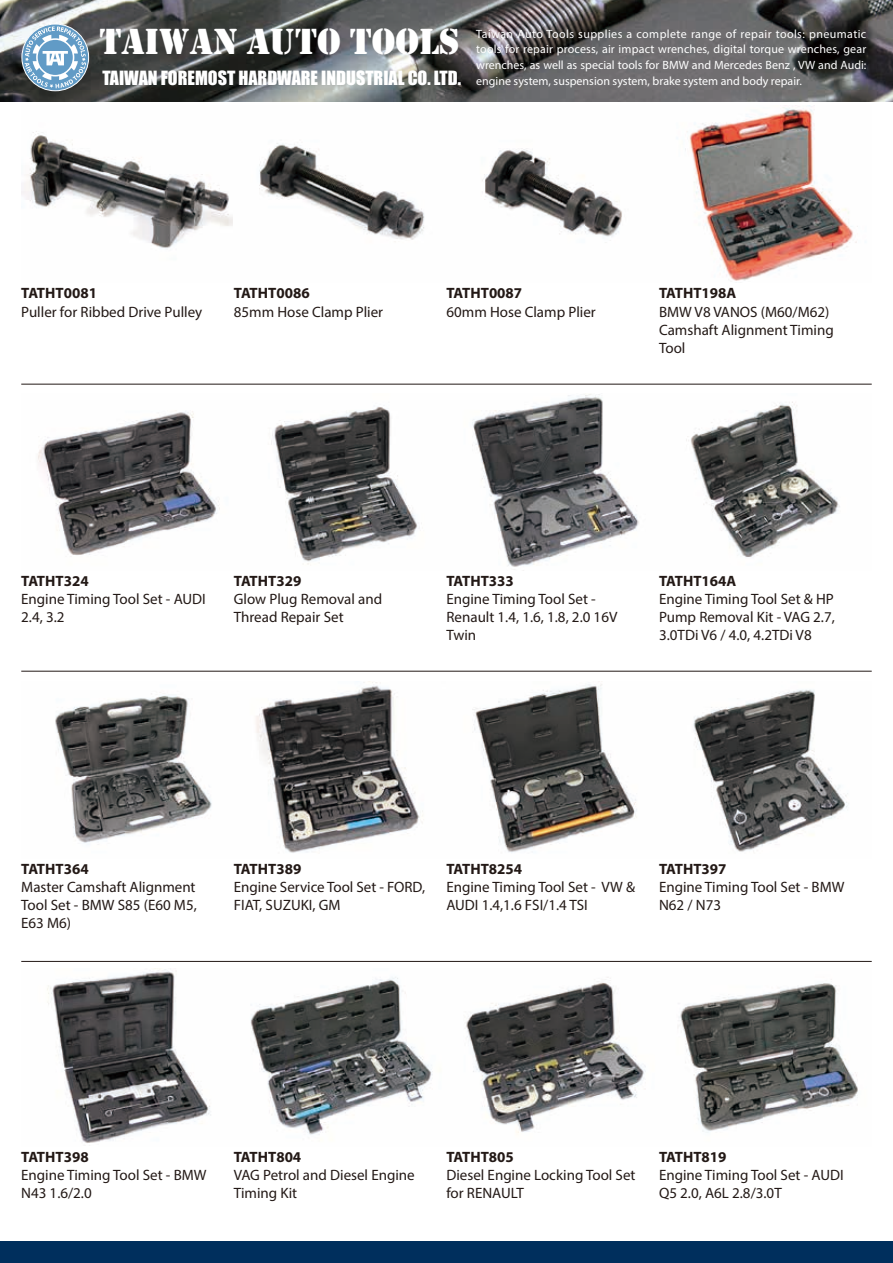
<style>
.page{position:relative;width:893px;height:1263px;background:#fff}
.page>*{position:absolute;margin:0;border:0;box-sizing:border-box;transform-origin:0 0}
.t1{font:37.5px "Stencil";color:#fff}
.t2{font:18px "Impact";color:#fff}
.t3{font:15px/18px "Myriad Pro";color:#231916}
.t4{font:700 15px "Myriad Pro";color:#231916}
.t5{font:12px/15.8px "Myriad Pro";color:#fff;text-align:justify}
</style>
<div class="page">
<img style="left:0;top:0;width:893px;height:102px">
<div style="left:22px;top:24px;width:67px;height:67px;border:1px solid #fff;border-radius:50%"></div>
<svg style="left:25px;top:26px;width:61px;height:62px"></svg>
<div style="left:0;top:1242px;width:893px;height:21px;background:#002f5d"></div>
<img style="left:21px;top:107px;width:837px;height:174px">
<img style="left:55px;top:681px;width:793px;height:172px">
<img style="left:38px;top:394px;width:802px;height:176px">
<img style="left:47px;top:969px;width:811px;height:174px">
<hr style="left:21px;top:384px;width:851px;height:1px;background:#231916">
<hr style="left:21px;top:671px;width:851px;height:1px;background:#231916">
<hr style="left:21px;top:961px;width:851px;height:1px;background:#231916">
<h1 class="t1" style="left:100px;top:19px;width:362px">TAIWAN AUTO TOOLS</h1>
<p class="t2" style="left:102px;top:64px;width:360px">TAIWAN FOREMOST HARDWARE INDUSTRIAL CO. LTD.</p>
<p class="t5" style="left:476px;top:26px;width:392px">Taiwan Auto Tools supplies a complete range of repair tools: pneumatic tools for repair process, air impact wrenches, digital torque wrenches, gear wrenches, as well as special tools for BMW and Mercedes Benz , VW and Audi: engine system, suspension system, brake system and body repair.</p>
<p class="t4" style="left:21px;top:284px;width:77px">TATHT0081</p>
<p class="t3" style="left:21px;top:302px;width:183px">Puller for Ribbed Drive Pulley</p>
<p class="t4" style="left:234px;top:284px;width:77px">TATHT0086</p>
<p class="t4" style="left:446px;top:284px;width:77px">TATHT0087</p>
<p class="t4" style="left:659px;top:284px;width:79px">TATHT198A</p>
<p class="t3" style="left:234px;top:302px;width:151px">85mm Hose Clamp Plier</p>
<p class="t3" style="left:446px;top:302px;width:151px">60mm Hose Clamp Plier</p>
<p class="t3" style="left:659px;top:302px;width:176px">BMW V8 VANOS (M60/M62)<br>Camshaft Alignment Timing<br>Tool</p>
<p class="t4" style="left:21px;top:571px;width:69px">TATHT324</p>
<p class="t3" style="left:21px;top:590px;width:186px">Engine Timing Tool Set - AUDI<br>2.4, 3.2</p>
<p class="t4" style="left:234px;top:571px;width:69px">TATHT329</p>
<p class="t4" style="left:446px;top:571px;width:69px">TATHT333</p>
<p class="t4" style="left:659px;top:571px;width:79px">TATHT164A</p>
<p class="t3" style="left:234px;top:590px;width:150px">Glow Plug Removal and<br>Thread Repair Set</p>
<p class="t3" style="left:446px;top:590px;width:172px">Engine Timing Tool Set -<br>Renault 1.4, 1.6, 1.8, 2.0 16V<br>Twin</p>
<p class="t3" style="left:659px;top:590px;width:177px;text-align:justify">Engine Timing Tool Set &amp; HP Pump Removal Kit - VAG 2.7, 3.0TDi V6 / 4.0, 4.2TDi V8</p>
<p class="t4" style="left:21px;top:859px;width:69px">TATHT364</p>
<p class="t3" style="left:21px;top:878px;width:177px;text-align:justify">Master Camshaft Alignment Tool Set - BMW S85 (E60 M5, E63 M6)</p>
<p class="t4" style="left:234px;top:859px;width:69px">TATHT389</p>
<p class="t4" style="left:446px;top:859px;width:77px">TATHT8254</p>
<p class="t4" style="left:659px;top:859px;width:69px">TATHT397</p>
<p class="t3" style="left:234px;top:878px;width:193px">Engine Service Tool Set - FORD,<br>FIAT, SUZUKI, GM</p>
<p class="t3" style="left:446px;top:878px;width:190px">Engine Timing Tool Set - VW &amp;<br>AUDI 1.4,1.6 FSI/1.4 TSI</p>
<p class="t3" style="left:659px;top:878px;width:187px">Engine Timing Tool Set - BMW<br>N62 / N73</p>
<p class="t4" style="left:21px;top:1147px;width:69px">TATHT398</p>
<p class="t3" style="left:21px;top:1165px;width:187px">Engine Timing Tool Set - BMW<br>N43 1.6/2.0</p>
<p class="t4" style="left:234px;top:1147px;width:69px">TATHT804</p>
<p class="t4" style="left:446px;top:1147px;width:69px">TATHT805</p>
<p class="t4" style="left:659px;top:1147px;width:69px">TATHT819</p>
<p class="t3" style="left:234px;top:1165px;width:182px">VAG Petrol and Diesel Engine<br>Timing Kit</p>
<p class="t3" style="left:446px;top:1165px;width:191px">Diesel Engine Locking Tool Set for RENAULT</p>
<p class="t3" style="left:659px;top:1165px;width:186px">Engine Timing Tool Set - AUDI<br>Q5 2.0, A6L 2.8/3.0T</p>
</div>
